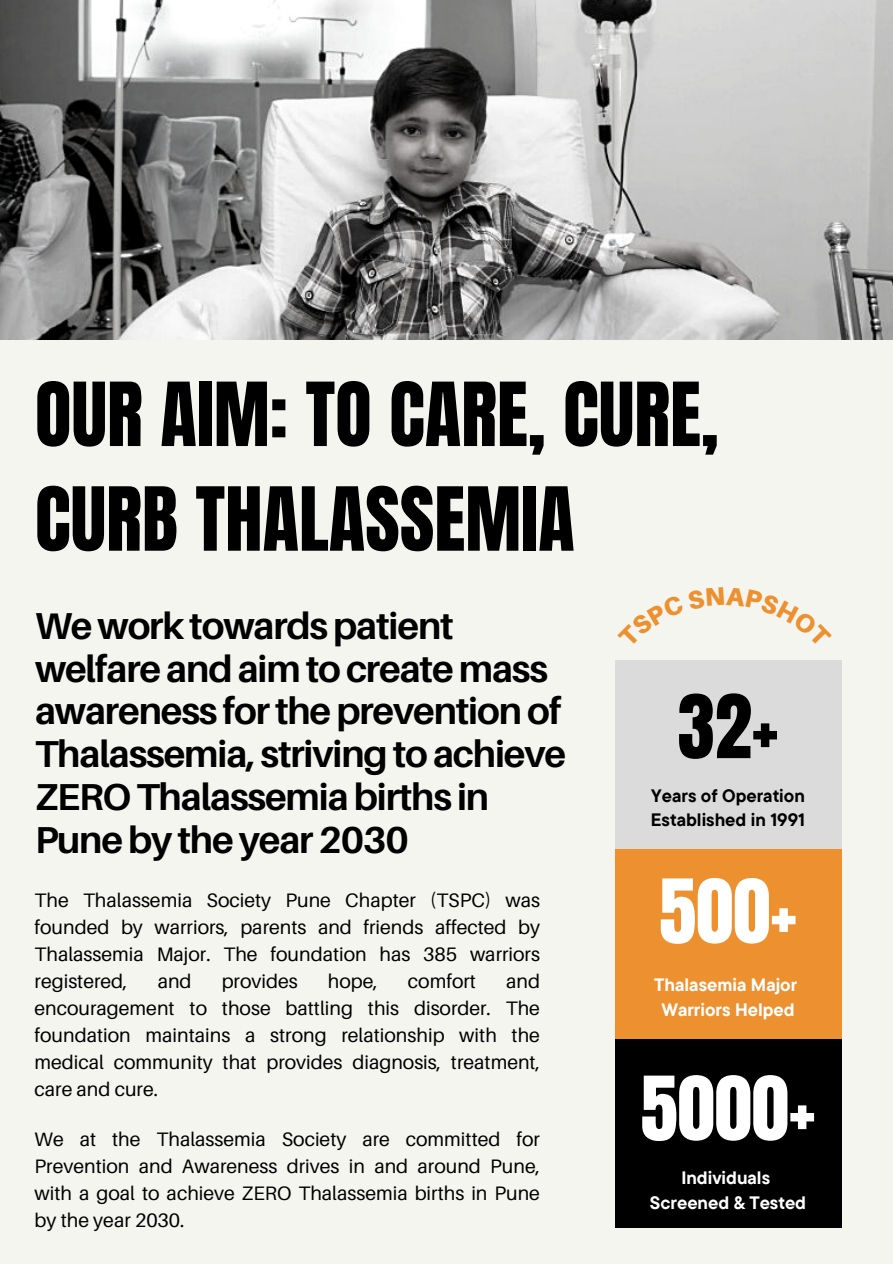
<style>
.page{position:relative;width:893px;height:1264px;background:#fff}
.page>*{position:absolute;margin:0;border:0;box-sizing:border-box;transform-origin:0 0}
.t1{font:75px/104.7px "Anton";color:#000}
.t2{font:75px "Anton";color:#fff}
.t3{font:700 37.5px/42.8px "Aileron";letter-spacing:-.03em;color:#000}
.t4{font:19.5px/27px "Aileron";color:#000;text-align:justify}
.t5{font:700 17.85px "TT Commons Pro";color:#fff}
.t6{font:700 17.85px/24.8px "TT Commons Pro";color:#000}
</style>
<div class="page">
<div style="left:0;top:0;width:892px;height:1263px;background:#f5f5f0"></div>
<img style="left:0;top:0;width:892px;height:340px">
<div style="left:615px;top:660px;width:226px;height:189px;background:#dbdbdb"></div>
<div style="left:615px;top:1038px;width:226px;height:189px;background:#000"></div>
<div style="left:615px;top:849px;width:226px;height:189px;background:#ec9030"></div>
<p class="t1" style="left:35px;top:363px;width:685px">OUR AIM: TO CARE, CURE,<br>CURB THALASSEMIA</p>
<p class="t3" style="left:35px;top:603px;width:532px">We work towards patient welfare and aim to create mass awareness for the prevention of<br>Thalassemia, striving to achieve<br>ZERO Thalassemia births in<br>Pune by the year 2030</p>
<p class="t4" style="left:35px;top:885px;width:507px">The Thalassemia Society Pune Chapter (TSPC) was founded by warriors, parents and friends affected by Thalassemia Major. The foundation has 385 warriors registered,</p>
<p class="t4" style="left:158px;top:966px;width:35px">and</p>
<p class="t4" style="left:222px;top:966px;width:78px">provides</p>
<p class="t4" style="left:328px;top:966px;width:51px">hope,</p>
<p class="t4" style="left:408px;top:966px;width:70px">comfort</p>
<p class="t4" style="left:35px;top:966px;width:507px;text-indent:471px">and encouragement to those battling this disorder. The foundation maintains a strong relationship with the medical community that provides diagnosis, treatment, care and cure.</p>
<p class="t4" style="left:35px;top:1125px;width:507px">We at the Thalassemia Society are committed for Prevention and Awareness drives in and around Pune, with a goal to achieve ZERO Thalassemia births in Pune by the year 2030.</p>
<p class="t1" style="left:677px;top:675px;width:102px">32+</p>
<p class="t6" style="left:651px;top:782px;width:156px">Years of Operation<br>Established in 1991</p>
<p class="t2" style="left:659px;top:857px;width:139px">500+</p>
<p class="t5" style="left:654px;top:973px;width:145px">Thalasemia Major</p>
<p class="t5" style="left:661px;top:997px;width:135px">Warriors Helped</p>
<p class="t2" style="left:640px;top:1054px;width:176px">5000+</p>
<p class="t5" style="left:681px;top:1165px;width:90px">Individuals</p>
<p class="t5" style="left:650px;top:1190px;width:158px">Screened &amp; Tested</p>
</div>
